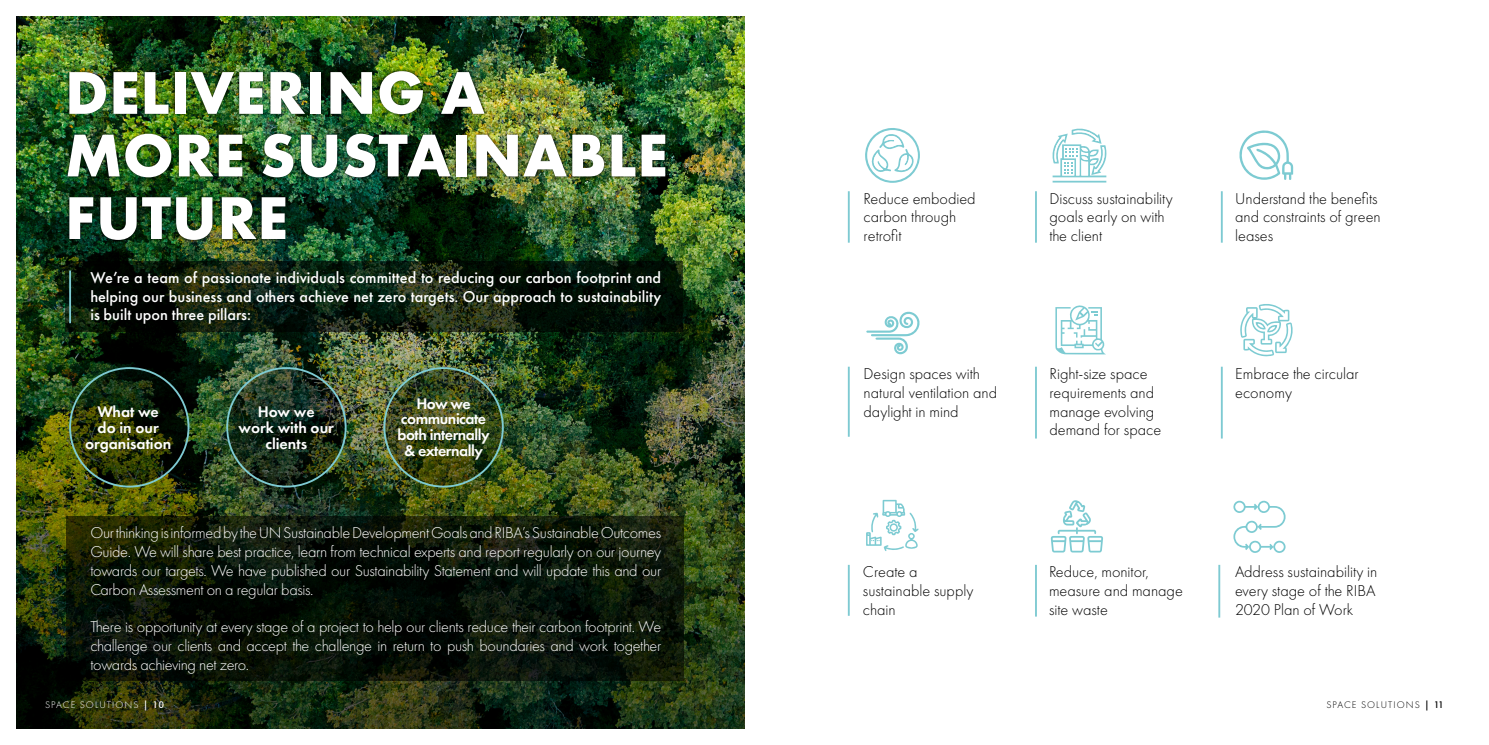
<style>
.page{position:relative;width:1489px;height:745px;background:#fff}
.page>*{position:absolute;margin:0;border:0;box-sizing:border-box;transform-origin:0 0}
.t1{font:700 62.5px "Futura PT";letter-spacing:.01em;color:#fff}
.t2{font:300 16.25px/18.8px "Futura PT";letter-spacing:-.02em;color:#fff;text-align:justify}
.t3{font:300 16.25px/18.8px "Futura PT";color:#000}
.t4{font:500 16.25px/18.8px "Futura PT";color:#fff;text-align:justify}
.t5{font:600 15.88px/15.9px "Futura PT";color:#fff;text-align:center}
.t6{font:600 15.88px/15.9px "Futura PT";letter-spacing:-.025em;color:#fff;text-align:center}
.t7{font:300 10px "Futura PT";letter-spacing:.11em;color:#000}
.t8{font:300 10px "Futura PT";letter-spacing:.11em;color:#fff}
.s1{font-weight:500}
</style>
<div class="page">
<img style="left:16px;top:16px;width:728px;height:115px">
<img style="left:16px;top:131px;width:728px;height:597px">
<hr style="left:847px;top:191px;width:2px;height:51px;background:#7ecad2">
<hr style="left:1034px;top:191px;width:2px;height:51px;background:#7ecad2">
<hr style="left:1220px;top:191px;width:2px;height:51px;background:#7ecad2">
<svg style="left:865px;top:128px;width:55px;height:55px"></svg>
<svg style="left:1052px;top:129px;width:55px;height:53px"></svg>
<svg style="left:1239px;top:130px;width:54px;height:50px"></svg>
<hr style="left:847px;top:366px;width:2px;height:70px;background:#7ecad2">
<hr style="left:1034px;top:366px;width:2px;height:72px;background:#7ecad2">
<hr style="left:1220px;top:366px;width:2px;height:72px;background:#7ecad2">
<svg style="left:866px;top:311px;width:53px;height:43px"></svg>
<svg style="left:1055px;top:305px;width:50px;height:49px"></svg>
<svg style="left:1240px;top:304px;width:52px;height:52px"></svg>
<hr style="left:847px;top:564px;width:2px;height:51px;background:#7ecad2">
<hr style="left:1034px;top:564px;width:2px;height:52px;background:#7ecad2">
<hr style="left:1218px;top:564px;width:2px;height:53px;background:#7ecad2">
<svg style="left:866px;top:499px;width:52px;height:51px"></svg>
<svg style="left:1050px;top:500px;width:53px;height:52px"></svg>
<svg style="left:1233px;top:500px;width:52px;height:52px"></svg>
<div style="left:64px;top:68px;width:604px;height:175px;background:#000;opacity:.75"></div>
<svg style="left:71px;top:369px;width:116px;height:116px;background:#202d07"></svg>
<div style="left:69px;top:367px;width:120px;height:120px;border:2px solid #7ecad2;border-radius:50%"></div>
<img style="left:228px;top:368px;width:116px;height:117px;border-radius:50%">
<div style="left:226px;top:367px;width:120px;height:120px;border:2px solid #7ecad2;border-radius:50%"></div>
<img style="left:385px;top:368px;width:117px;height:117px;border-radius:50%">
<div style="left:383px;top:367px;width:120px;height:120px;border:2px solid #7ecad2;border-radius:50%"></div>
<svg style="left:65px;top:261px;width:617px;height:71px;background:#0d1a0c"></svg>
<svg style="left:66px;top:516px;width:617px;height:164px;background:#0b1407"></svg>
<hr style="left:69px;top:270px;width:2px;height:53px;background:#7ecad2">
<p class="t1" style="left:65px;top:53px;width:421px">DELIVERING A</p>
<p class="t1" style="left:65px;top:115px;width:604px">MORE SUSTAINABLE</p>
<p class="t1" style="left:65px;top:178px;width:224px">FUTURE</p>
<p class="t4" style="left:90px;top:268px;width:572px">We’re a team of passionate individuals committed to reducing our carbon footprint and helping our business and others achieve net zero targets. Our approach to sustainability is built upon three pillars:</p>
<p class="t5" style="left:85px;top:403px;width:88px">What we<br>do in our organisation</p>
<p class="t5" style="left:238px;top:403px;width:97px">How we work with our clients</p>
<p class="t6" style="left:397px;top:395px;width:94px">How we communicate both internally &amp; externally</p>
<p class="t2" style="left:90px;top:523px;width:572px">Our thinking is informed by the UN Sustainable Development Goals and RIBA’s Sustainable Outcomes Guide. We will share best practice, learn from technical experts and report regularly on our journey towards our targets. We have published our Sustainability Statement and will update this and our Carbon Assessment on a regular basis.</p>
<p class="t2" style="left:90px;top:617px;width:572px">There is opportunity at every stage of a project to help our clients reduce their carbon footprint. We challenge our clients and accept the challenge in return to push boundaries and work together towards achieving net zero.</p>
<p class="t8" style="left:45px;top:698px;width:120px">SPACE SOLUTIONS <span class="s1">| 10</span></p>
<p class="t3" style="left:863px;top:189px;width:113px">Reduce embodied carbon through</p>
<p class="t3" style="left:863px;top:226px;width:39px">retrofit</p>
<p class="t3" style="left:1049px;top:189px;width:125px">Discuss sustainability goals early on with the client</p>
<p class="t3" style="left:1235px;top:189px;width:147px">Understand the benefits and constraints of green leases</p>
<p class="t3" style="left:863px;top:364px;width:135px">Design spaces with natural ventilation and daylight in mind</p>
<p class="t3" style="left:1049px;top:364px;width:113px">Right-size space requirements and manage evolving demand for space</p>
<p class="t3" style="left:1235px;top:364px;width:125px">Embrace the circular economy</p>
<p class="t3" style="left:863px;top:562px;width:56px">Create a</p>
<p class="t3" style="left:863px;top:581px;width:112px">sustainable supply</p>
<p class="t3" style="left:863px;top:599px;width:34px">chain</p>
<p class="t3" style="left:1048px;top:562px;width:135px">Reduce, monitor, measure and manage site waste</p>
<p class="t3" style="left:1234px;top:562px;width:144px;text-align:justify">Address sustainability in every stage of the RIBA 2020 Plan of Work</p>
<p class="t7" style="left:1326px;top:698px;width:119px">SPACE SOLUTIONS <span class="s1">| 11</span></p>
</div>
